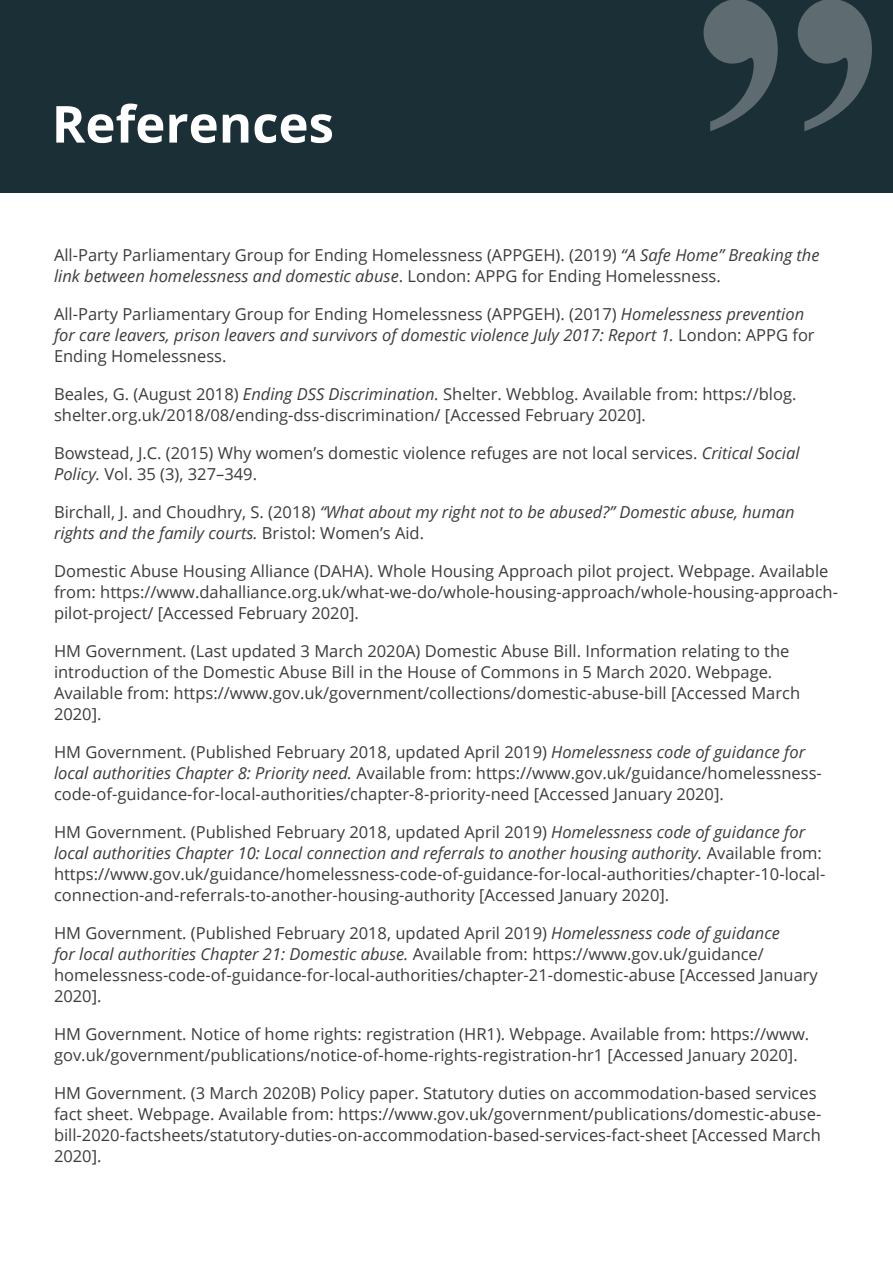
<style>
.page{position:relative;width:893px;height:1263px;background:#fff}
.page>*{position:absolute;margin:0;border:0;box-sizing:border-box;transform-origin:0 0}
.t1{font:700 51px "Open Sans";color:#fff}
.t2{font:16.5px/21px "Open Sans";color:#3c3c3b}
.t3{font:italic 16.5px/21px "Open Sans";color:#3c3c3b}
.s1{font-style:italic}
.s2{font-style:normal}
</style>
<div class="page">
<div style="left:0;top:0;width:893px;height:192px;background:#1b2f37"></div>
<svg style="left:704px;top:0;width:168px;height:131px"></svg>
<h1 class="t1" style="left:52px;top:104px;width:284px">References</h1>
<p class="t2" style="left:54px;top:244px;width:767px">All-Party Parliamentary Group for Ending Homelessness (APPGEH). (2019) <span class="s1">“A Safe Home” Breaking the link between homelessness and domestic abuse</span>. London: APPG for Ending Homelessness.</p>
<p class="t3" style="left:54px;top:305px;width:762px"><span class="s2">All-Party Parliamentary Group for Ending Homelessness (APPGEH). (2017)</span> Homelessness prevention for care leavers, prison leavers and survivors of domestic violence July 2017: Report 1. <span class="s2">London: APPG for<br>Ending Homelessness.</span></p>
<p class="t2" style="left:54px;top:383px;width:744px">Beales, G. (August 2018) <span class="s1">Ending DSS Discrimination.</span> Shelter. Webblog. Available from: https://blog. shelter.org.uk/2018/08/ending-dss-discrimination/ [Accessed February 2020].</p>
<p class="t2" style="left:54px;top:442px;width:747px">Bowstead, J.C. (2015) Why women’s domestic violence refuges are not local services. <span class="s1">Critical Social<br>Policy.</span> Vol. 35 (3), 327–349.</p>
<p class="t3" style="left:54px;top:503px;width:742px"><span class="s2">Birchall, J. and Choudhry, S. (2018)</span> “What about my right not to be abused?” Domestic abuse, human rights and the family courts. <span class="s2">Bristol: Women’s Aid.</span></p>
<p class="t2" style="left:54px;top:560px;width:785px">Domestic Abuse Housing Alliance (DAHA). Whole Housing Approach pilot project. Webpage. Available from: https://www.dahalliance.org.uk/what-we-do/whole-housing-approach/whole-housing-approach&shy;pilot-project/ [Accessed February 2020].</p>
<p class="t2" style="left:54px;top:640px;width:748px">HM Government. (Last updated 3 March 2020A) Domestic Abuse Bill. Information relating to the introduction of the Domestic Abuse Bill in the House of Commons in 5 March 2020. Webpage.<br>Available from: https://www.gov.uk/government/collections/domestic-abuse-bill [Accessed March 2020].</p>
<p class="t2" style="left:54px;top:741px;width:769px">HM Government. (Published February 2018, updated April 2019) <span class="s1">Homelessness code of guidance for local authorities Chapter 8: Priority need.</span> Available from: https://www.gov.uk/guidance/homelessness&shy;code-of-guidance-for-local-authorities/chapter-8-priority-need [Accessed January 2020].</p>
<p class="t2" style="left:54px;top:821px;width:773px">HM Government. (Published February 2018, updated April 2019) <span class="s1">Homelessness code of guidance for local authorities Chapter 10: Local connection and referrals to another housing authority.</span> Available from: https://www.gov.uk/guidance/homelessness-code-of-guidance-for-local-authorities/chapter-10-local&shy;connection-and-referrals-to-another-housing-authority [Accessed January 2020].</p>
<p class="t2" style="left:54px;top:922px;width:765px">HM Government. (Published February 2018, updated April 2019) <span class="s1">Homelessness code of guidance<br>for local authorities Chapter 21: Domestic abuse.</span> Available from: https://www.gov.uk/guidance/ homelessness-code-of-guidance-for-local-authorities/chapter-21-domestic-abuse [Accessed January 2020].</p>
<p class="t2" style="left:54px;top:1023px;width:757px">HM Government. Notice of home rights: registration (HR1). Webpage. Available from: https://www. gov.uk/government/publications/notice-of-home-rights-registration-hr1 [Accessed January 2020].</p>
<p class="t2" style="left:54px;top:1082px;width:769px">HM Government. (3 March 2020B) Policy paper. Statutory duties on accommodation-based services fact sheet. Webpage. Available from: https://www.gov.uk/government/publications/domestic-abuse&shy;bill-2020-factsheets/statutory-duties-on-accommodation-based-services-fact-sheet [Accessed March 2020].</p>
</div>
